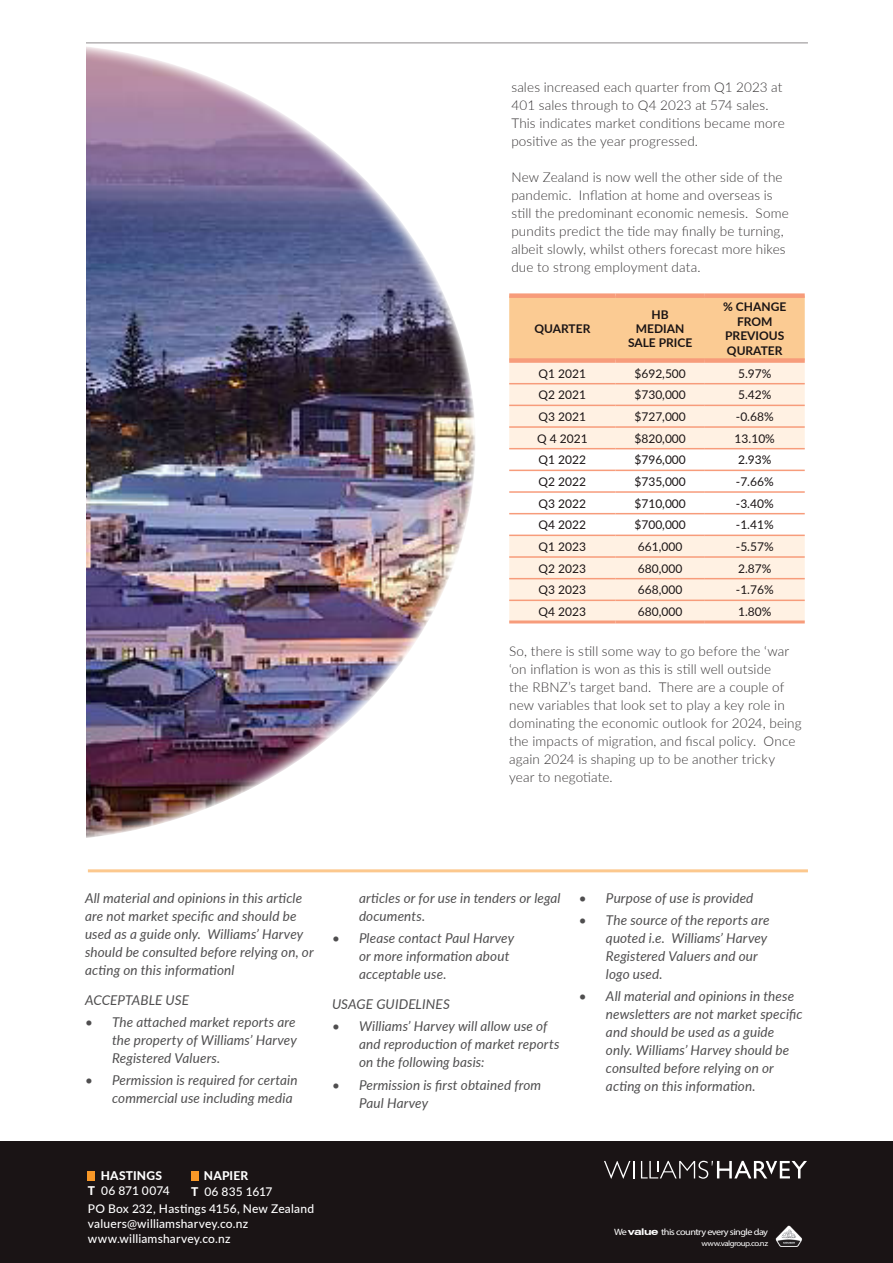
<style>
.page{position:relative;width:893px;height:1263px;background:#fff}
.page>*{position:absolute;margin:0;border:0;box-sizing:border-box;transform-origin:0 0}
.Alt_subhead_CV{font:italic 13.5px/18px "Lato";letter-spacing:.01em;color:#4f4e4f}
.Body_text{font:300 13.5px/18px "Lato";letter-spacing:.01em;color:#373435}
.t1{font:12px "Lato";color:#1a1415}
.Body_text-2{font:500 12px/15px "Lato";letter-spacing:.015em;color:#fff}
.t2{font:700 12px/14.4px "Lato";color:#1a1415;text-align:center}
.Body_text-3{font:800 12px/15px "Lato";letter-spacing:.015em;color:#fff;text-align:center}
.Body_text-4{font:500 12px/15px "Lato";letter-spacing:-.005em;color:#fff}
.t3{font:9.15px "Myriad Pro";letter-spacing:-.05em;color:#fff;scale:1.11 1}
.t4{font:7.8px "Myriad Pro";letter-spacing:-.05em;color:#fff;scale:1.11 1}
.s1{font-weight:500}
.s2{font-weight:800}
.s3{font-family:"Swiss 721 BT";font-weight:700;font-stretch:expanded}
</style>
<div class="page">
<div style="left:0;top:1141px;width:893px;height:122px;background:#1a1415"></div>
<svg style="left:604px;top:1160px;width:203px;height:19px"></svg>
<div style="left:88px;top:1171px;width:7px;height:10px;background:#f79727"></div>
<div style="left:191px;top:1171px;width:7px;height:10px;background:#f79727"></div>
<img style="left:775px;top:1225px;width:28px;height:22px">
<hr style="left:88px;top:869px;width:720px;height:3px;background:#fcc88e">
<hr style="left:85px;top:43px;width:723px;height:1px;background:#1a1415">
<div style="left:509px;top:298px;width:296px;height:60px;background:#fbcb93"></div>
<svg style="left:509px;top:363px;width:296px;height:257px;fill:#fff1e3"></svg>
<div style="left:509px;top:293px;width:106px;height:5px;background:#f79c7b"></div>
<div style="left:615px;top:293px;width:90px;height:5px;background:#f79c7b"></div>
<div style="left:705px;top:293px;width:100px;height:5px;background:#f79c7b"></div>
<div style="left:509px;top:358px;width:106px;height:5px;background:#f79c7b"></div>
<div style="left:615px;top:358px;width:90px;height:5px;background:#f79c7b"></div>
<div style="left:705px;top:358px;width:100px;height:5px;background:#f79c7b"></div>
<hr style="left:509px;top:383px;width:106px;height:1px;background:#f79c7b">
<hr style="left:615px;top:383px;width:90px;height:1px;background:#f79c7b">
<hr style="left:705px;top:383px;width:100px;height:1px;background:#f79c7b">
<hr style="left:509px;top:405px;width:106px;height:1px;background:#f79c7b">
<hr style="left:615px;top:405px;width:90px;height:1px;background:#f79c7b">
<hr style="left:705px;top:405px;width:100px;height:1px;background:#f79c7b">
<hr style="left:509px;top:426px;width:106px;height:2px;background:#f79c7b">
<hr style="left:615px;top:426px;width:90px;height:2px;background:#f79c7b">
<hr style="left:705px;top:426px;width:100px;height:2px;background:#f79c7b">
<hr style="left:509px;top:448px;width:106px;height:1px;background:#f79c7b">
<hr style="left:615px;top:448px;width:90px;height:1px;background:#f79c7b">
<hr style="left:705px;top:448px;width:100px;height:1px;background:#f79c7b">
<hr style="left:509px;top:470px;width:106px;height:1px;background:#f79c7b">
<hr style="left:615px;top:470px;width:90px;height:1px;background:#f79c7b">
<hr style="left:705px;top:470px;width:100px;height:1px;background:#f79c7b">
<hr style="left:509px;top:491px;width:106px;height:2px;background:#f79c7b">
<hr style="left:615px;top:491px;width:90px;height:2px;background:#f79c7b">
<hr style="left:705px;top:491px;width:100px;height:2px;background:#f79c7b">
<hr style="left:509px;top:513px;width:106px;height:1px;background:#f79c7b">
<hr style="left:615px;top:513px;width:90px;height:1px;background:#f79c7b">
<hr style="left:705px;top:513px;width:100px;height:1px;background:#f79c7b">
<hr style="left:509px;top:535px;width:106px;height:1px;background:#f79c7b">
<hr style="left:615px;top:535px;width:90px;height:1px;background:#f79c7b">
<hr style="left:705px;top:535px;width:100px;height:1px;background:#f79c7b">
<hr style="left:509px;top:556px;width:106px;height:2px;background:#f79c7b">
<hr style="left:615px;top:556px;width:90px;height:2px;background:#f79c7b">
<hr style="left:705px;top:556px;width:100px;height:2px;background:#f79c7b">
<hr style="left:509px;top:578px;width:106px;height:1px;background:#f79c7b">
<hr style="left:615px;top:578px;width:90px;height:1px;background:#f79c7b">
<hr style="left:705px;top:578px;width:100px;height:1px;background:#f79c7b">
<hr style="left:509px;top:600px;width:106px;height:1px;background:#f79c7b">
<hr style="left:615px;top:600px;width:90px;height:1px;background:#f79c7b">
<hr style="left:705px;top:600px;width:100px;height:1px;background:#f79c7b">
<hr style="left:509px;top:620px;width:106px;height:3px;background:#f79c7b">
<hr style="left:615px;top:620px;width:90px;height:3px;background:#f79c7b">
<hr style="left:705px;top:620px;width:100px;height:3px;background:#f79c7b">
<img style="left:86px;top:47px;width:389px;height:791px">
<p class="Body_text" style="left:511px;top:77px;width:275px">sales increased each quarter from Q1 2023 at 401 sales through to Q4 2023 at 574 sales.<br>This indicates market conditions became more positive as the year progressed.</p>
<p class="Body_text" style="left:511px;top:167px;width:279px">New Zealand is now well the other side of the pandemic. Inflation at home and overseas is still the predominant economic nemesis. Some pundits predict the tide may finally be turning, albeit slowly, whilst others forecast more hikes due to strong employment data.</p>
<p class="t2" style="left:534px;top:321px;width:58px">QUARTER</p>
<p class="t2" style="left:652px;top:306px;width:19px">HB</p>
<p class="t2" style="left:628px;top:321px;width:66px">MEDIAN<br>SALE PRICE</p>
<p class="t2" style="left:723px;top:299px;width:65px">% CHANGE<br>FROM<br>PREVIOUS<br>QURATER</p>
<p class="t1" style="left:539px;top:365px;width:49px">Q1 2021</p>
<p class="t1" style="left:634px;top:365px;width:53px">$692,500</p>
<p class="t1" style="left:738px;top:365px;width:35px">5.97%</p>
<p class="t1" style="left:539px;top:386px;width:49px">Q2 2021</p>
<p class="t1" style="left:634px;top:386px;width:53px">$730,000</p>
<p class="t1" style="left:738px;top:386px;width:35px">5.42%</p>
<p class="t1" style="left:539px;top:408px;width:49px">Q3 2021</p>
<p class="t1" style="left:634px;top:408px;width:53px">$727,000</p>
<p class="t1" style="left:736px;top:408px;width:39px">-0.68%</p>
<p class="t1" style="left:537px;top:430px;width:52px">Q 4 2021</p>
<p class="t1" style="left:634px;top:430px;width:53px">$820,000</p>
<p class="t1" style="left:735px;top:430px;width:42px">13.10%</p>
<p class="t1" style="left:539px;top:451px;width:49px">Q1 2022</p>
<p class="t1" style="left:634px;top:451px;width:53px">$796,000</p>
<p class="t1" style="left:738px;top:451px;width:35px">2.93%</p>
<p class="t1" style="left:539px;top:473px;width:49px">Q2 2022</p>
<p class="t1" style="left:634px;top:473px;width:53px">$735,000</p>
<p class="t1" style="left:736px;top:473px;width:39px">-7.66%</p>
<p class="t1" style="left:539px;top:495px;width:49px">Q3 2022</p>
<p class="t1" style="left:634px;top:495px;width:53px">$710,000</p>
<p class="t1" style="left:736px;top:495px;width:39px">-3.40%</p>
<p class="t1" style="left:539px;top:516px;width:49px">Q4 2022</p>
<p class="t1" style="left:634px;top:516px;width:53px">$700,000</p>
<p class="t1" style="left:736px;top:516px;width:39px">-1.41%</p>
<p class="t1" style="left:539px;top:538px;width:49px">Q1 2023</p>
<p class="t1" style="left:638px;top:538px;width:46px">661,000</p>
<p class="t1" style="left:736px;top:538px;width:39px">-5.57%</p>
<p class="t1" style="left:539px;top:560px;width:49px">Q2 2023</p>
<p class="t1" style="left:638px;top:560px;width:46px">680,000</p>
<p class="t1" style="left:738px;top:560px;width:35px">2.87%</p>
<p class="t1" style="left:539px;top:581px;width:49px">Q3 2023</p>
<p class="t1" style="left:638px;top:581px;width:46px">668,000</p>
<p class="t1" style="left:736px;top:581px;width:39px">-1.76%</p>
<p class="t1" style="left:539px;top:603px;width:49px">Q4 2023</p>
<p class="t1" style="left:638px;top:603px;width:46px">680,000</p>
<p class="t1" style="left:738px;top:603px;width:35px">1.80%</p>
<p class="Body_text" style="left:509px;top:642px;width:294px">So, there is still some way to go before the ‘war ‘on inflation is won as this is still well outside<br>the RBNZ’s target band. There are a couple of new variables that look set to play a key role in dominating the economic outlook for 2024, being the impacts of migration, and fiscal policy. Once again 2024 is shaping up to be another tricky year to negotiate.</p>
<p class="Alt_subhead_CV" style="left:85px;top:888px;width:230px">All material and opinions in this article are not market specific and should be used as a guide only. Williams’ Harvey should be consulted before relying on, or acting on this informationl</p>
<p class="Alt_subhead_CV" style="left:85px;top:990px;width:106px">ACCEPTABLE USE</p>
<p class="Alt_subhead_CV" style="left:112px;top:1013px;width:186px;text-align:justify;text-indent:-27px">• The attached market reports are the property of Williams’ Harvey Registered Valuers.</p>
<p class="Alt_subhead_CV" style="left:112px;top:1071px;width:187px;text-indent:-27px">• Permission is required for certain commercial use including media</p>
<p class="Alt_subhead_CV" style="left:359px;top:888px;width:203px">articles or for use in tenders or legal documents.</p>
<p class="Alt_subhead_CV" style="left:359px;top:929px;width:157px;text-indent:-27px">• Please contact Paul Harvey or more information about acceptable use.</p>
<p class="Alt_subhead_CV" style="left:332px;top:995px;width:119px">USAGE GUIDELINES</p>
<p class="Alt_subhead_CV" style="left:359px;top:1017px;width:202px;text-indent:-27px">• Williams’ Harvey will allow use of and reproduction of market reports on the following basis:</p>
<p class="Alt_subhead_CV" style="left:359px;top:1075px;width:184px;text-indent:-27px">• Permission is first obtained from<br>Paul Harvey</p>
<p class="Alt_subhead_CV" style="left:579px;top:888px;width:176px">• Purpose of use is provided</p>
<p class="Alt_subhead_CV" style="left:606px;top:911px;width:165px;text-indent:-27px">• The source of the reports are quoted i.e. Williams’ Harvey<br>Registered Valuers and our logo used.</p>
<p class="Alt_subhead_CV" style="left:606px;top:987px;width:198px;text-indent:-27px">• All material and opinions in these newsletters are not market specific and should be used as a guide only. Williams’ Harvey should be consulted before relying on or acting on this information.</p>
<p class="Body_text-3" style="left:88px;top:1168px;width:83px">HASTINGS<br>T <span class="s1">06 871 0074</span></p>
<p class="Body_text-4" style="left:191px;top:1168px;width:83px;text-indent:13px"><span class="s2">NAPIER<br>T</span> 06 835 1617</p>
<p class="Body_text-2" style="left:88px;top:1200px;width:228px">PO Box 232, Hastings 4156, New Zealand</p>
<p class="Body_text-2" style="left:88px;top:1215px;width:162px">valuers@williamsharvey.co.nz www.williamsharvey.co.nz</p>
<p class="t3" style="left:614px;top:1226px;width:140px">We <span class="s3">value</span> this country every single day</p>
<p class="t4" style="left:701px;top:1238px;width:62px">www.valgroup.co.nz</p>
</div>
